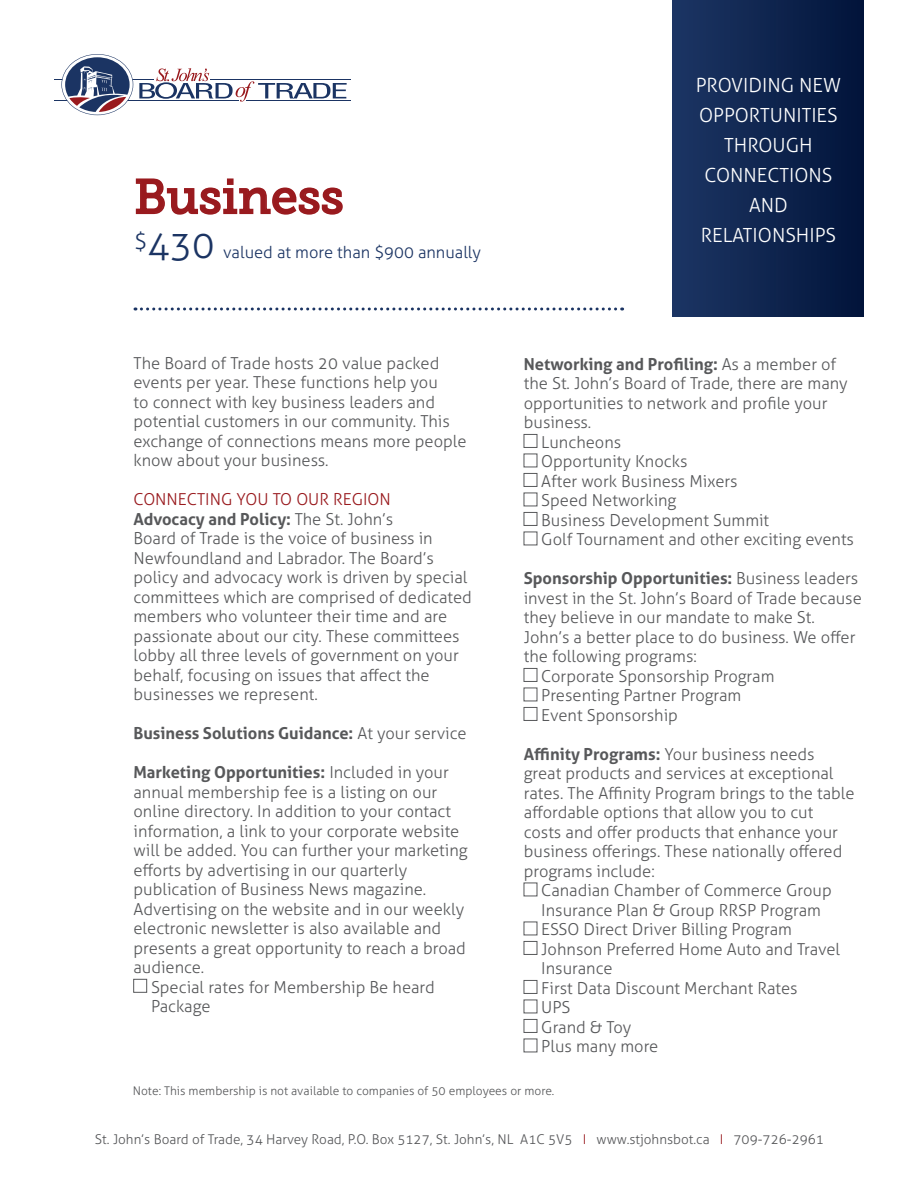
<style>
.page{position:relative;width:918px;height:1188px;background:#fff}
.page>*{position:absolute;margin:0;border:0;box-sizing:border-box;transform-origin:0 0}
.t1{font:48px "Museo Slab 500";color:#991a1e}
.t2{font:300 37.5px "Aller";color:#1b3463}
.t3{font:300 19.5px/30px "Aller";color:#fff;text-align:center}
.t4{font:300 16.5px/19.5px "Aller";color:#57585a}
.t5{font:700 16.5px "Aller";color:#57585a}
.t6{font:300 16.5px "Aller";color:#1b3463}
.t7{font:300 16.5px "Aller";color:#991a1e}
.t8{font:300 13.5px "Aller";color:#57585a}
.t9{font:300 12px "Aller";color:#57585a}
.s1{font-weight:700}
.s2{font-weight:300}
.s3{color:#991a1e}
</style>
<div class="page">
<div style="left:673px;top:0;width:191px;height:316px;background:linear-gradient(to right,#1c3564,#01143a)"></div>
<svg style="left:135px;top:178px;width:208px;height:37px"></svg>
<hr style="left:54px;top:101px;width:184px;height:1px;background:#1b3463">
<hr style="left:246px;top:101px;width:105px;height:1px;background:#1b3463">
<hr style="left:211px;top:79px;width:140px;height:1px;background:#1b3463">
<hr style="left:54px;top:79px;width:100px;height:1px;background:#1b3463">
<svg style="left:139px;top:68px;width:208px;height:34px"></svg>
<svg style="left:61px;top:54px;width:72px;height:61px"></svg>
<div style="left:134px;top:979px;width:13px;height:14px;border:1px solid #57585a"></div>
<svg style="left:135px;top:308px;width:481px;height:2px"></svg>
<div style="left:524px;top:434px;width:13px;height:14px;border:1px solid #57585a"></div>
<div style="left:524px;top:473px;width:13px;height:14px;border:1px solid #57585a"></div>
<div style="left:524px;top:512px;width:13px;height:14px;border:1px solid #57585a"></div>
<div style="left:524px;top:668px;width:13px;height:14px;border:1px solid #57585a"></div>
<div style="left:524px;top:707px;width:13px;height:14px;border:1px solid #57585a"></div>
<div style="left:524px;top:941px;width:13px;height:14px;border:1px solid #57585a"></div>
<div style="left:524px;top:980px;width:13px;height:14px;border:1px solid #57585a"></div>
<div style="left:524px;top:1019px;width:13px;height:14px;border:1px solid #57585a"></div>
<p class="t1" style="left:134px;top:170px;width:211px">Business</p>
<p class="t2" style="left:134px;top:222px;width:82px"><sup>$</sup>430</p>
<p class="t6" style="left:223px;top:242px;width:260px">valued at more than $900 annually</p>
<p class="t4" style="left:134px;top:353px;width:335px">The Board of Trade hosts 20 value packed events per year. These functions help you<br>to connect with key business leaders and potential customers in our community. This exchange of connections means more people know about your business.</p>
<p class="t7" style="left:134px;top:489px;width:259px">CONNECTING YOU TO OUR REGION</p>
<p class="t4" style="left:134px;top:509px;width:340px"><span class="s1">Advocacy and Policy:</span> The St. John’s<br>Board of Trade is the voice of business in Newfoundland and Labrador. The Board’s policy and advocacy work is driven by special committees which are comprised of dedicated members who volunteer their time and are passionate about our city. These committees lobby all three levels of government on your behalf, focusing on issues that affect the businesses we represent.</p>
<p class="t5" style="left:134px;top:723px;width:335px">Business Solutions Guidance: <span class="s2">At your service</span></p>
<p class="t4" style="left:134px;top:762px;width:336px"><span class="s1">Marketing Opportunities:</span> Included in your annual membership fee is a listing on our online directory. In addition to your contact information, a link to your corporate website will be added. You can further your marketing efforts by advertising in our quarterly publication of Business News magazine.<br>Advertising on the website and in our weekly electronic newsletter is also available and presents a great opportunity to reach a broad audience.</p>
<p class="t4" style="left:151px;top:977px;width:285px">Special rates for Membership Be heard<br>Package</p>
<p class="t3" style="left:696px;top:70px;width:147px">PROVIDING NEW<br>OPPORTUNITIES<br>THROUGH<br>CONNECTIONS<br>AND<br>RELATIONSHIPS</p>
<p class="t4" style="left:524px;top:354px;width:325px"><span class="s1">Networking and Profiling:</span> As a member of the St. John’s Board of Trade, there are many opportunities to network and profile your business.</p>
<p class="t4" style="left:541px;top:432px;width:81px">Luncheons</p>
<p class="t4" style="left:541px;top:452px;width:148px">Opportunity Knocks</p>
<p class="t4" style="left:541px;top:471px;width:198px">After work Business Mixers</p>
<p class="t4" style="left:541px;top:491px;width:137px">Speed Networking</p>
<p class="t4" style="left:541px;top:510px;width:229px">Business Development Summit</p>
<p class="t4" style="left:541px;top:530px;width:314px">Golf Tournament and other exciting events</p>
<p class="t4" style="left:524px;top:569px;width:340px"><span class="s1">Sponsorship Opportunities:</span> Business leaders invest in the St. John’s Board of Trade because they believe in our mandate to make St.<br>John’s a better place to do business. We offer the following programs:</p>
<p class="t4" style="left:541px;top:666px;width:235px">Corporate Sponsorship Program</p>
<p class="t4" style="left:541px;top:686px;width:202px">Presenting Partner Program</p>
<p class="t4" style="left:541px;top:705px;width:138px">Event Sponsorship</p>
<p class="t4" style="left:524px;top:744px;width:332px"><span class="s1">Affinity Programs:</span> Your business needs great products and services at exceptional rates. The Affinity Program brings to the table affordable options that allow you to cut costs and offer products that enhance your business offerings. These nationally offered programs include:</p>
<p class="t4" style="left:541px;top:881px;width:292px">Canadian Chamber of Commerce Group<br>Insurance Plan &amp; Group RRSP Program</p>
<p class="t4" style="left:541px;top:920px;width:252px">ESSO Direct Driver Billing Program</p>
<p class="t4" style="left:541px;top:939px;width:300px">Johnson Preferred Home Auto and Travel<br>Insurance</p>
<p class="t4" style="left:541px;top:978px;width:258px">First Data Discount Merchant Rates</p>
<p class="t4" style="left:541px;top:998px;width:31px">UPS</p>
<p class="t4" style="left:541px;top:1017px;width:92px">Grand &amp; Toy</p>
<p class="t4" style="left:541px;top:1037px;width:119px">Plus many more</p>
<p class="t9" style="left:133px;top:1084px;width:423px">Note: This membership is not available to companies of 50 employees or more.</p>
<p class="t8" style="left:95px;top:1131px;width:731px">St. John’s Board of Trade, 34 Harvey Road, P.O. Box 5127, St. John’s, NL A1C 5V5 <span class="s3">I</span> www.stjohnsbot.ca <span class="s3">I</span> 709-726-2961</p>
</div>
